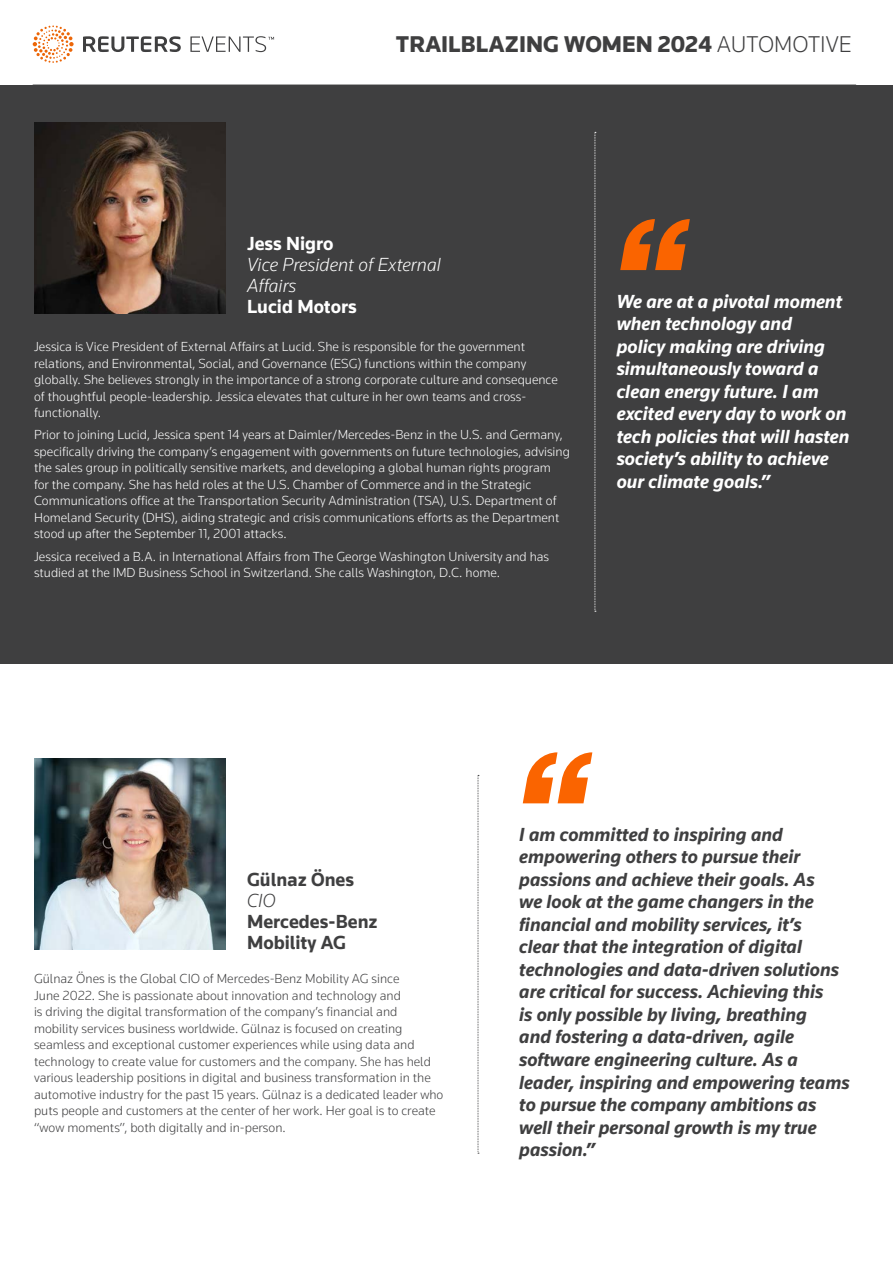
<style>
.page{position:relative;width:893px;height:1263px;background:#fff}
.page>*{position:absolute;margin:0;border:0;box-sizing:border-box;transform-origin:0 0}
.t1{font:900 23.55px "Knowledge 2017";color:#3f3f40}
.t2{font:italic 700 19.5px/22.5px "Knowledge 2017";color:#3f3f40}
.t3{font:italic 700 19.5px/22.5px "Knowledge 2017";color:#fff}
.t4{font:italic 300 19.5px/21px "Knowledge 2017";color:#fff}
.t5{font:700 19.5px/21px "Knowledge 2017";color:#3f3f40}
.t6{font:700 19.5px "Knowledge 2017";color:#fff}
.t7{font:300 13.5px/16.5px "Knowledge 2017";color:#fff}
.t8{font:300 13.5px/16.5px "Knowledge 2017";color:#3f3f40}
.s1{font-weight:300}
.s2{font-weight:700;font-style:normal}
.s3{font-weight:300;font-style:italic}
</style>
<div class="page">
<svg style="left:83px;top:36px;width:191px;height:16px"></svg>
<svg style="left:33px;top:25px;width:41px;height:38px"></svg>
<div style="left:0;top:85px;width:893px;height:578px;background:#3f3f40"></div>
<svg style="left:620px;top:219px;width:70px;height:51px"></svg>
<svg style="left:595px;top:132px;width:1px;height:480px"></svg>
<img style="left:34px;top:122px;width:192px;height:192px">
<svg style="left:523px;top:752px;width:69px;height:51px"></svg>
<svg style="left:478px;top:775px;width:1px;height:379px"></svg>
<img style="left:34px;top:758px;width:192px;height:192px">
<h1 class="t1" style="left:396px;top:29px;width:457px">TRAILBLAZING WOMEN 2024 <span class="s1">AUTOMOTIVE</span></h1>
<p class="t4" style="left:247px;top:233px;width:195px"><span class="s2">Jess Nigro<br></span>Vice President of External<br>Affairs</p>
<p class="t6" style="left:247px;top:295px;width:111px">Lucid Motors</p>
<p class="t7" style="left:34px;top:338px;width:525px">Jessica is Vice President of External Affairs at Lucid. She is responsible for the government relations, and Environmental, Social, and Governance (ESG) functions within the company globally. She believes strongly in the importance of a strong corporate culture and consequence of thoughtful people-leadership. Jessica elevates that culture in her own teams and cross&shy;functionally.</p>
<p class="t7" style="left:34px;top:426px;width:537px">Prior to joining Lucid, Jessica spent 14 years at Daimler/Mercedes-Benz in the U.S. and Germany, specifically driving the company’s engagement with governments on future technologies, advising the sales group in politically sensitive markets, and developing a global human rights program<br>for the company. She has held roles at the U.S. Chamber of Commerce and in the Strategic Communications office at the Transportation Security Administration (TSA), U.S. Department of Homeland Security (DHS), aiding strategic and crisis communications efforts as the Department stood up after the September 11, 2001 attacks.</p>
<p class="t7" style="left:34px;top:548px;width:517px">Jessica received a B.A. in International Affairs from The George Washington University and has studied at the IMD Business School in Switzerland. She calls Washington, D.C. home.</p>
<p class="t3" style="left:617px;top:290px;width:234px">We are at a pivotal moment when technology and<br>policy making are driving simultaneously toward a clean energy future. I am excited every day to work on tech policies that will hasten society’s ability to achieve our climate goals.”</p>
<p class="t5" style="left:247px;top:869px;width:109px">Gülnaz Önes<br><span class="s3">CIO</span></p>
<p class="t5" style="left:247px;top:911px;width:132px">Mercedes-Benz<br>Mobility AG</p>
<p class="t8" style="left:34px;top:970px;width:411px">Gülnaz Önes is the Global CIO of Mercedes-Benz Mobility AG since<br>June 2022. She is passionate about innovation and technology and<br>is driving the digital transformation of the company’s financial and mobility services business worldwide. Gülnaz is focused on creating seamless and exceptional customer experiences while using data and technology to create value for customers and the company. She has held various leadership positions in digital and business transformation in the automotive industry for the past 15 years. Gülnaz is a dedicated leader who puts people and customers at the center of her work. Her goal is to create “wow moments”, both digitally and in-person.</p>
<p class="t2" style="left:519px;top:823px;width:332px">I am committed to inspiring and empowering others to pursue their passions and achieve their goals. As<br>we look at the game changers in the financial and mobility services, it’s<br>clear that the integration of digital technologies and data-driven solutions are critical for success. Achieving this<br>is only possible by living, breathing<br>and fostering a data-driven, agile software engineering culture. As a leader, inspiring and empowering teams to pursue the company ambitions as well their personal growth is my true passion.”</p>
</div>
